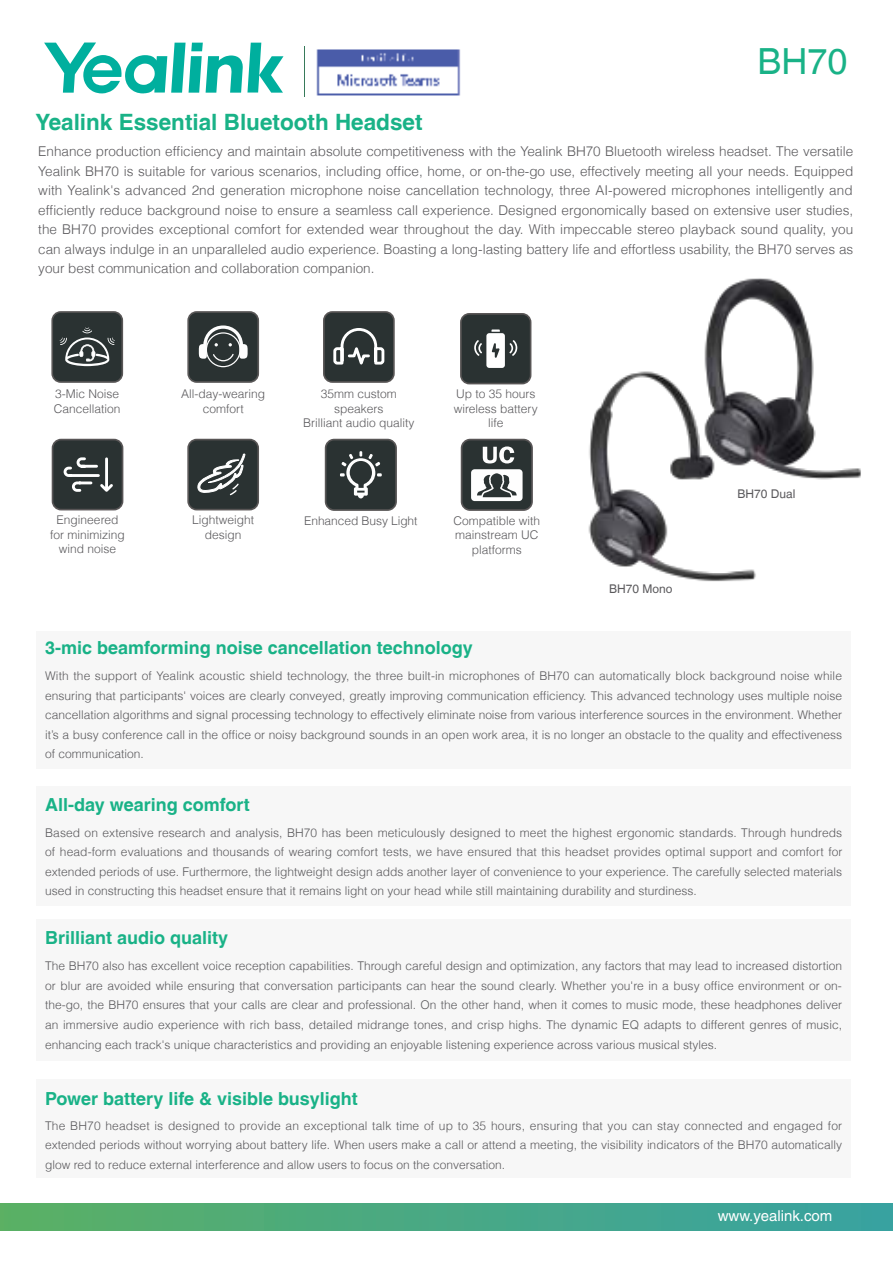
<style>
.page{position:relative;width:893px;height:1263px;background:#fff}
.page>*{position:absolute;margin:0;border:0;box-sizing:border-box;transform-origin:0 0}
.t1{font:36px "Helvetica LT";color:#19b287}
.t2{font:700 22.5px "Helvetica LT";color:#19b287}
.t3{font:700 18px "Helvetica LT";color:#19b287}
.t4{font:15px "Helvetica LT";color:#fff}
.t5{font:300 13.5px/19.5px "Helvetica LT";color:#5a595c;text-align:justify}
.t6{font:300 12px/14.4px "Helvetica LT";color:#5a595c;text-align:center}
.t7{font:12px "Helvetica LT";color:#5a595c}
</style>
<div class="page">
<svg style="left:44px;top:43px;width:240px;height:50px"></svg>
<div style="left:0;top:1203px;width:892px;height:27px;background:linear-gradient(to right,#5ab065,#38a2a2)"></div>
<div style="left:36px;top:631px;width:814px;height:138px;background:#f7f7f7"></div>
<div style="left:36px;top:787px;width:814px;height:119px;background:#f7f7f7"></div>
<div style="left:36px;top:919px;width:814px;height:142px;background:#f7f7f7"></div>
<div style="left:36px;top:1079px;width:814px;height:99px;background:#f7f7f7"></div>
<hr style="left:304px;top:46px;width:1px;height:51px;background:#377a5a">
<img style="left:316px;top:49px;width:145px;height:47px">
<svg style="left:187px;top:311px;width:72px;height:72px;background:#495050"></svg>
<svg style="left:51px;top:311px;width:72px;height:72px;background:#444a4a"></svg>
<svg style="left:460px;top:313px;width:71px;height:71px;background:#4d5353"></svg>
<svg style="left:52px;top:439px;width:71px;height:71px;background:#424848"></svg>
<svg style="left:187px;top:439px;width:72px;height:71px;background:#464c4c"></svg>
<svg style="left:323px;top:311px;width:72px;height:72px;background:#484e4e"></svg>
<svg style="left:325px;top:439px;width:72px;height:72px;background:#434949"></svg>
<svg style="left:461px;top:439px;width:72px;height:72px"></svg>
<img style="left:588px;top:371px;width:168px;height:211px">
<img style="left:658px;top:278px;width:203px;height:206px">
<h2 class="t2" style="left:35px;top:113px;width:389px">Yealink Essential Bluetooth Headset</h2>
<h1 class="t1" style="left:758px;top:47px;width:92px">BH70</h1>
<p class="t5" style="left:38px;top:142px;width:816px">Enhance production efficiency and maintain absolute competitiveness with the Yealink BH70 Bluetooth wireless headset. The versatile Yealink BH70 is suitable for various scenarios, including office, home, or on-the-go use, effectively meeting all your needs. Equipped with Yealink's advanced 2nd generation microphone noise cancellation technology, three AI-powered microphones intelligently and efficiently reduce background noise to ensure a seamless call experience. Designed ergonomically based on extensive user studies, the BH70 provides exceptional comfort for extended wear throughout the day. With impeccable stereo playback sound quality, you can always indulge in an unparalleled audio experience. Boasting a long-lasting battery life and effortless usability, the BH70 serves as your best communication and collaboration companion.</p>
<p class="t6" style="left:54px;top:387px;width:68px;text-align:left">3-Mic Noise<br>Cancellation</p>
<p class="t6" style="left:181px;top:387px;width:86px">All-day-wearing comfort</p>
<p class="t6" style="left:303px;top:387px;width:113px">35mm custom speakers<br>Brilliant audio quality</p>
<p class="t6" style="left:454px;top:387px;width:86px">Up to 35 hours wireless battery life</p>
<p class="t6" style="left:50px;top:513px;width:76px">Engineered for minimizing wind noise</p>
<p class="t6" style="left:192px;top:513px;width:64px">Lightweight design</p>
<p class="t6" style="left:304px;top:513px;width:115px">Enhanced Busy Light</p>
<p class="t6" style="left:453px;top:513px;width:88px">Compatible with mainstream UC platforms</p>
<p class="t7" style="left:609px;top:585px;width:65px">BH70 Mono</p>
<p class="t7" style="left:737px;top:489px;width:60px">BH70 Dual</p>
<h3 class="t3" style="left:45px;top:640px;width:429px">3-mic beamforming noise cancellation technology</h3>
<p class="t6" style="left:45px;top:666px;width:798px;line-height:19.5px;text-align:justify">With the support of Yealink acoustic shield technology, the three built-in microphones of BH70 can automatically block background noise while ensuring that participants' voices are clearly conveyed, greatly improving communication efficiency. This advanced technology uses multiple noise cancellation algorithms and signal processing technology to effectively eliminate noise from various interference sources in the environment. Whether it’s a busy conference call in the office or noisy background sounds in an open work area, it is no longer an obstacle to the quality and effectiveness of communication.</p>
<h3 class="t3" style="left:45px;top:797px;width:206px">All-day wearing comfort</h3>
<p class="t6" style="left:45px;top:823px;width:799px;line-height:19.5px;text-align:justify">Based on extensive research and analysis, BH70 has been meticulously designed to meet the highest ergonomic standards. Through hundreds of head-form evaluations and thousands of wearing comfort tests, we have ensured that this headset provides optimal support and comfort for extended periods of use. Furthermore, the lightweight design adds another layer of convenience to your experience. The carefully selected materials used in constructing this headset ensure that it remains light on your head while still maintaining durability and sturdiness.</p>
<h3 class="t3" style="left:45px;top:930px;width:185px">Brilliant audio quality</h3>
<p class="t6" style="left:45px;top:956px;width:798px;line-height:19.6px;text-align:justify">The BH70 also has excellent voice reception capabilities. Through careful design and optimization, any factors that may lead to increased distortion or blur are avoided while ensuring that conversation participants can hear the sound clearly. Whether you're in a busy office environment or on&shy;the-go, the BH70 ensures that your calls are clear and professional. On the other hand, when it comes to music mode, these headphones deliver an immersive audio experience with rich bass, detailed midrange tones, and crisp highs. The dynamic EQ adapts to different genres of music, enhancing each track's unique characteristics and providing an enjoyable listening experience across various musical styles.</p>
<h3 class="t3" style="left:45px;top:1092px;width:314px">Power battery life &amp; visible busylight</h3>
<p class="t6" style="left:45px;top:1116px;width:798px;line-height:19.5px;text-align:justify">The BH70 headset is designed to provide an exceptional talk time of up to 35 hours, ensuring that you can stay connected and engaged for extended periods without worrying about battery life. When users make a call or attend a meeting, the visibility indicators of the BH70 automatically glow red to reduce external interference and allow users to focus on the conversation.</p>
<p class="t4" style="left:718px;top:1210px;width:116px">www.yealink.com</p>
</div>
